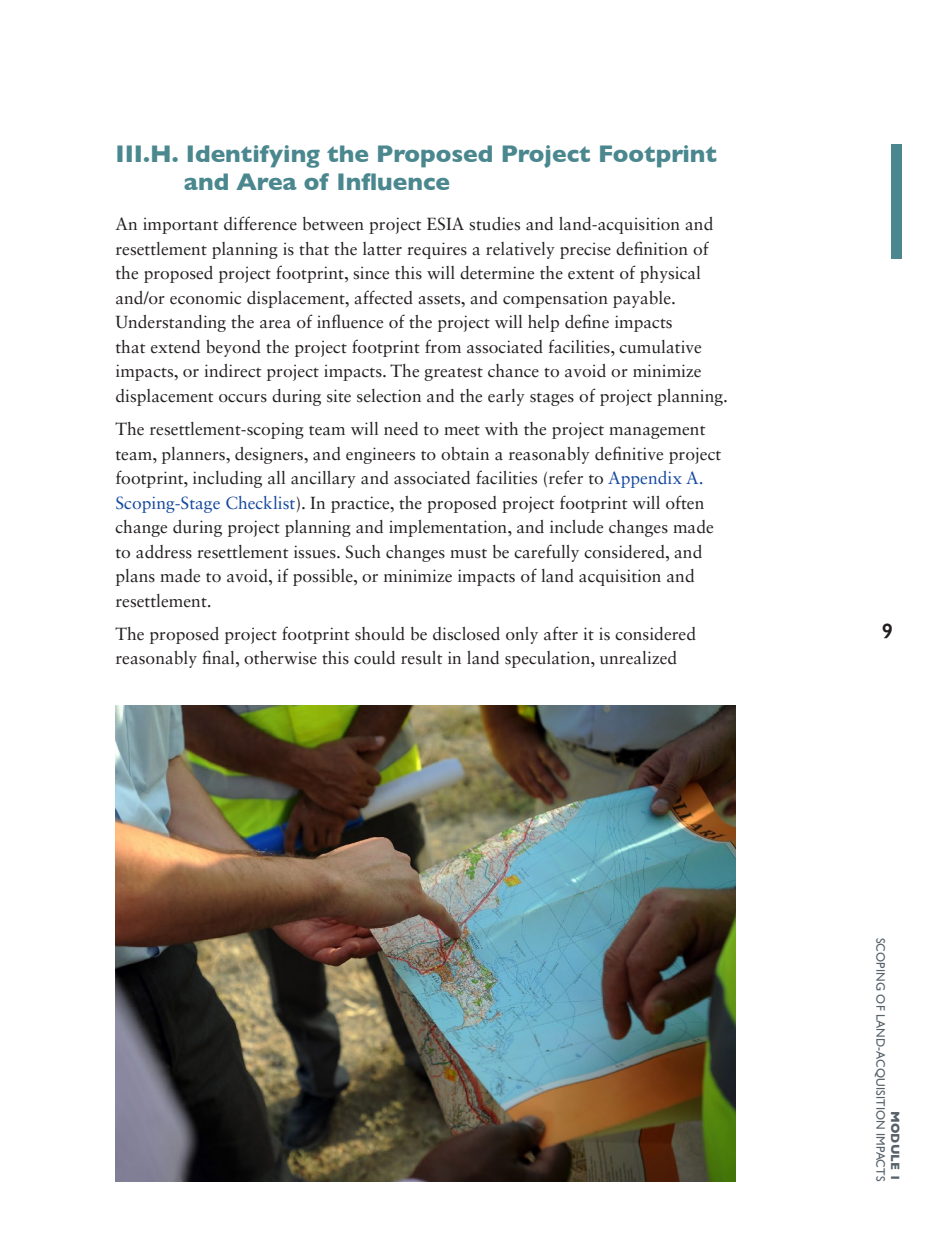
<style>
.page{position:relative;width:945px;height:1260px;background:#fff}
.page>*{position:absolute;margin:0;border:0;box-sizing:border-box;transform-origin:0 0}
.t1{font:700 24.5px/28px "Gill Sans";color:#4a878f}
.t2{font:600 21px "Gill Sans";color:#231f20}
.t3{font:17.5px/24.5px "Sabon LT Std";color:#231f20}
.t4{font:12.25px "Gill Sans";letter-spacing:.01em;color:#566169}
.t5{font:700 12.25px "Gill Sans";letter-spacing:.01em;color:#566169}
.s1{color:#15489e}
</style>
<div class="page">
<div style="left:891px;top:145px;width:11px;height:114px;background:#4a878f"></div>
<img style="left:116px;top:706px;width:619px;height:476px">
<h1 class="t1" style="left:184px;top:139px;width:535px;text-indent:-68px">III.H. Identifying the Proposed Project Footprint and Area of Influence</h1>
<p class="t3" style="left:116px;top:212px;width:614px">An important difference between project ESIA studies and land-acquisition and resettlement planning is that the latter requires a relatively precise definition of the proposed project footprint, since this will determine the extent of physical and/or economic displacement, affected assets, and compensation payable.<br>Understanding the area of influence of the project will help define impacts<br>that extend beyond the project footprint from associated facilities, cumulative impacts, or indirect project impacts. The greatest chance to avoid or minimize displacement occurs during site selection and the early stages of project planning.</p>
<p class="t3" style="left:116px;top:417px;width:607px">The resettlement-scoping team will need to meet with the project management team, planners, designers, and engineers to obtain a reasonably definitive project footprint, including all ancillary and associated facilities (refer to <span class="s1">Appendix A.<br>Scoping-Stage Checklist</span>). In practice, the proposed project footprint will often change during project planning and implementation, and include changes made to address resettlement issues. Such changes must be carefully considered, and plans made to avoid, if possible, or minimize impacts of land acquisition and resettlement.</p>
<p class="t3" style="left:116px;top:621px;width:582px">The proposed project footprint should be disclosed only after it is considered reasonably final, otherwise this could result in land speculation, unrealized</p>
<p class="t2" style="left:882px;top:618px;width:13px">9</p>
<p class="t4" style="left:888px;top:938px;width:244px;rotate:90deg">Scoping of Land-Acquisition Impacts</p>
<p class="t5" style="left:905px;top:1111px;width:72px;rotate:90deg">MODULE 1</p>
</div>
